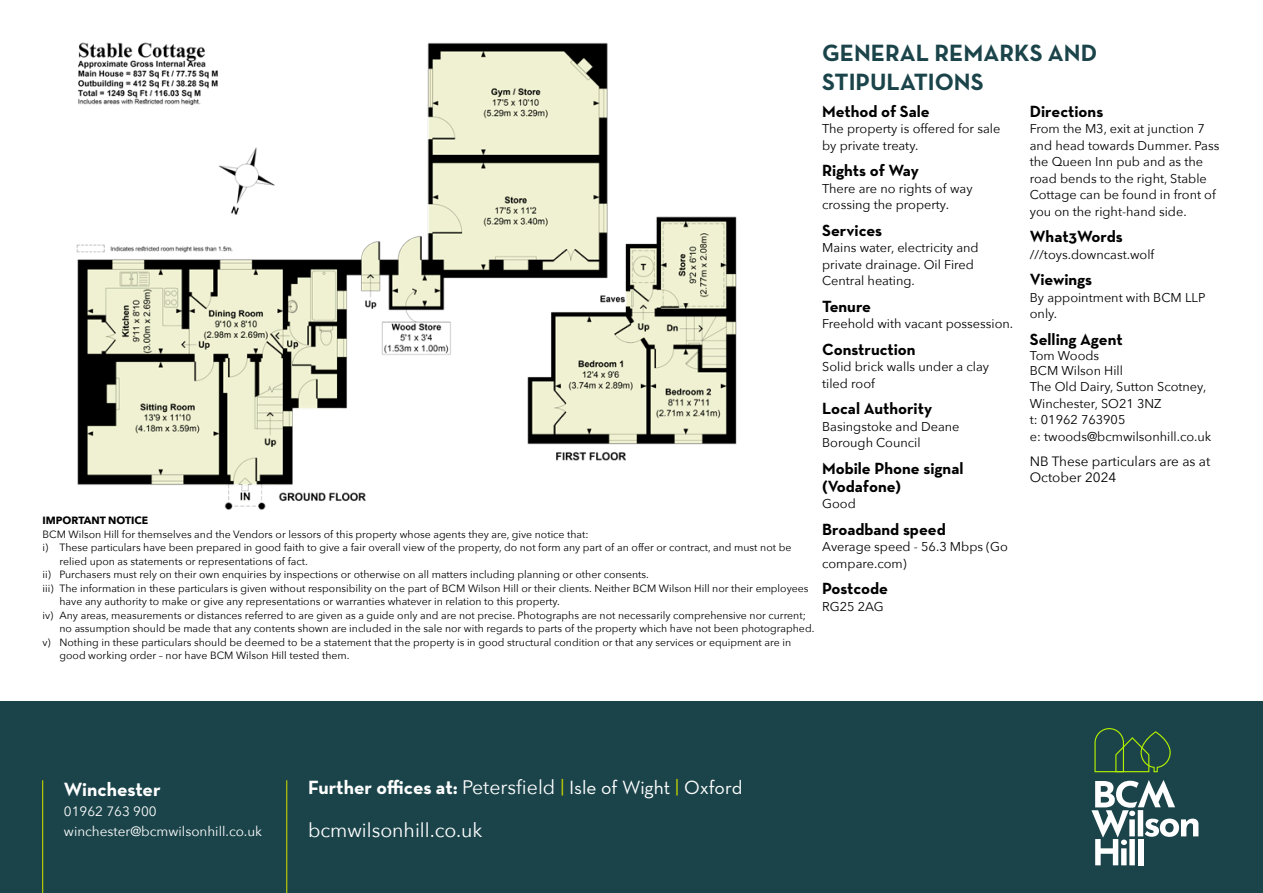
<style>
.page{position:relative;width:1263px;height:893px;background:#fff}
.page>*{position:absolute;margin:0;border:0;box-sizing:border-box;transform-origin:0 0}
.t1{font:700 24px/28.8px "Neutraface Text";color:#1b444a}
.t2{font:700 19.5px "Neutraface Text";color:#fff}
.t3{font:19.5px "Avenir Next";color:#fff}
.t4{font:700 16.5px/18px "Neutraface Text";color:#000}
.t5{font:13.5px/20.4px "Avenir Next";color:#fff}
.t6{font:13.5px/16.5px "Avenir Next";color:#000}
.t7{font:12.75px/16.5px "Avenir Next";color:#000}
.t8{font:10.5px "Avenir Next";color:#000}
.t9{font:700 10.5px "Avenir Next";color:#000}
.s1{font-family:"Avenir Next";font-weight:400}
.s2{font-weight:400;color:#c3d100}
.s3{font-weight:400}
</style>
<div class="page">
<img style="left:76px;top:42px;width:661px;height:468px">
<div style="left:0;top:702px;width:1263px;height:191px;background:#1b444a"></div>
<svg style="left:1091px;top:780px;width:107px;height:85px"></svg>
<div style="left:1138px;top:839px;width:5px;height:26px;background:#fff"></div>
<svg style="left:1094px;top:728px;width:77px;height:44px"></svg>
<hr style="left:42px;top:780px;width:1px;height:113px;background:#c3d100">
<hr style="left:286px;top:780px;width:1px;height:113px;background:#c3d100">
<p class="t9" style="left:43px;top:511px;width:107px">IMPORTANT NOTICE</p>
<p class="t8" style="left:43px;top:525px;width:548px">BCM Wilson Hill for themselves and the Vendors or lessors of this property whose agents they are, give notice that:</p>
<p class="t8" style="left:43px;top:539px;width:750px">i) These particulars have been prepared in good faith to give a fair overall view of the property, do not form any part of an offer or contract, and must not be</p>
<p class="t8" style="left:60px;top:552px;width:250px">relied upon as statements or representations of fact.</p>
<p class="t8" style="left:43px;top:566px;width:608px">ii) Purchasers must rely on their own enquiries by inspections or otherwise on all matters including planning or other consents.</p>
<p class="t8" style="left:43px;top:579px;width:767px">iii) The information in these particulars is given without responsibility on the part of BCM Wilson Hill or their clients. Neither BCM Wilson Hill nor their employees</p>
<p class="t8" style="left:60px;top:593px;width:502px">have any authority to make or give any representations or warranties whatever in relation to this property.</p>
<p class="t8" style="left:43px;top:606px;width:765px">iv) Any areas, measurements or distances referred to are given as a guide only and are not precise. Photographs are not necessarily comprehensive nor current;</p>
<p class="t8" style="left:60px;top:620px;width:756px">no assumption should be made that any contents shown are included in the sale nor with regards to parts of the property which have not been photographed.</p>
<p class="t8" style="left:43px;top:633px;width:750px">v) Nothing in these particulars should be deemed to be a statement that the property is in good structural condition or that any services or equipment are in</p>
<p class="t8" style="left:60px;top:647px;width:291px">good working order – nor have BCM Wilson Hill tested them.</p>
<h1 class="t1" style="left:822px;top:38px;width:276px">GENERAL REMARKS AND<br>STIPULATIONS</h1>
<h3 class="t4" style="left:822px;top:102px;width:109px">Method of Sale</h3>
<p class="t7" style="left:822px;top:120px;width:180px">The property is offered for sale by private treaty.</p>
<h3 class="t4" style="left:822px;top:161px;width:98px">Rights of Way</h3>
<p class="t7" style="left:822px;top:179px;width:152px">There are no rights of way crossing the property.</p>
<h3 class="t4" style="left:822px;top:221px;width:61px">Services</h3>
<p class="t7" style="left:822px;top:239px;width:158px">Mains water, electricity and private drainage. Oil Fired<br>Central heating.</p>
<h3 class="t4" style="left:822px;top:297px;width:50px">Tenure</h3>
<p class="t7" style="left:822px;top:315px;width:193px">Freehold with vacant possession.</p>
<h3 class="t4" style="left:822px;top:340px;width:95px">Construction</h3>
<p class="t7" style="left:822px;top:358px;width:168px">Solid brick walls under a clay tiled roof</p>
<h3 class="t4" style="left:822px;top:399px;width:111px">Local Authority</h3>
<p class="t7" style="left:822px;top:417px;width:139px">Basingstoke and Deane<br>Borough Council</p>
<h3 class="t4" style="left:822px;top:459px;width:143px">Mobile Phone signal (Vodafone)</h3>
<p class="t7" style="left:822px;top:495px;width:35px">Good</p>
<h3 class="t4" style="left:822px;top:520px;width:125px">Broadband speed</h3>
<p class="t7" style="left:822px;top:538px;width:187px">Average speed - 56.3 Mbps (Go compare.com)</p>
<h3 class="t4" style="left:822px;top:579px;width:67px">Postcode</h3>
<p class="t7" style="left:822px;top:597px;width:63px">RG25 2AG</p>
<h3 class="t4" style="left:1030px;top:102px;width:75px">Directions</h3>
<p class="t7" style="left:1030px;top:120px;width:191px">From the M3, exit at junction 7 and head towards Dummer. Pass the Queen Inn pub and as the road bends to the right, Stable<br>Cottage can be found in front of you on the right-hand side.</p>
<h3 class="t4" style="left:1030px;top:227px;width:94px">What3Words</h3>
<p class="t7" style="left:1030px;top:245px;width:126px">///toys.downcast.wolf</p>
<h3 class="t4" style="left:1030px;top:270px;width:64px">Viewings</h3>
<p class="t7" style="left:1030px;top:288px;width:177px">By appointment with BCM LLP only.</p>
<h3 class="t4" style="left:1030px;top:330px;width:94px">Selling Agent</h3>
<p class="t7" style="left:1030px;top:347px;width:95px;line-height:15px">Tom Woods<br>BCM Wilson Hill</p>
<p class="t7" style="left:1030px;top:378px;width:183px">The Old Dairy, Sutton Scotney,<br>Winchester, SO21 3NZ<br>t: 01962 763905<br>e: twoods@bcmwilsonhill.co.uk</p>
<p class="t6" style="left:1030px;top:452px;width:182px">NB These particulars are as at<br>October 2024</p>
<h2 class="t2" style="left:64px;top:776px;width:98px">Winchester</h2>
<p class="t5" style="left:64px;top:800px;width:200px">01962 763 900 winchester@bcmwilsonhill.co.uk</p>
<h2 class="t2" style="left:308px;top:775px;width:436px">Further offices at: <span class="s1">Petersfield</span> <span class="s2">|</span> <span class="s3">Isle of Wight</span> <span class="s2">|</span> <span class="s3">Oxford</span></h2>
<h2 class="t3" style="left:308px;top:814px;width:176px">bcmwilsonhill.co.uk</h2>
</div>
